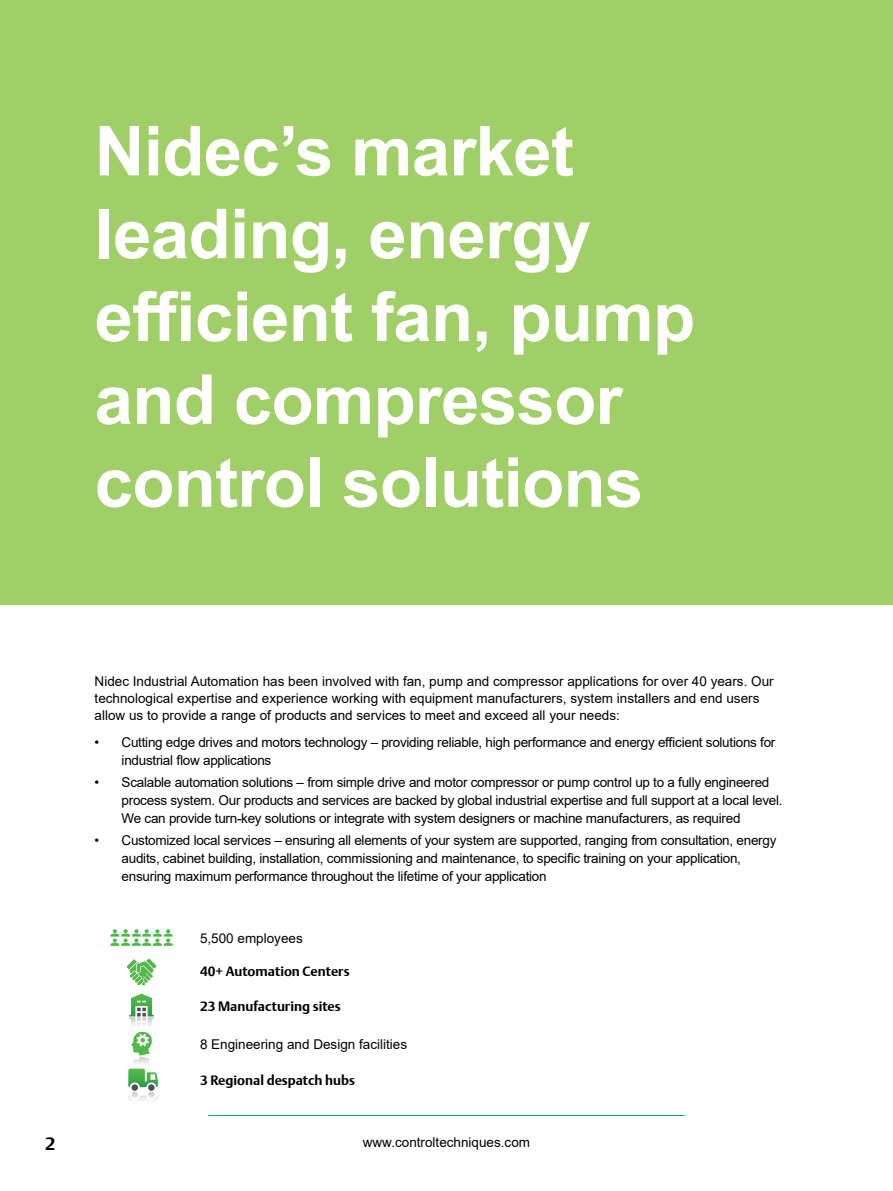
<style>
.page{position:relative;width:893px;height:1191px;background:#fff}
.page>*{position:absolute;margin:0;border:0;box-sizing:border-box;transform-origin:0 0}
.t1{font:700 69px/82.8px "Arial";letter-spacing:-.01em;color:#fff}
.t2{font:700 18px "DTL Argo T";color:#000}
.t3{font:13.5px/18px "Arial";letter-spacing:-.02em;color:#000}
.t4{font:13.5px/17.2px "Arial";color:#000}
.t5{font:700 13.5px "DTL Argo T";color:#000}
</style>
<div class="page">
<hr style="left:208px;top:1115px;width:477px;height:1px;background:#00af52">
<div style="left:0;top:0;width:893px;height:604px;background:#a0cf67"></div>
<svg style="left:127px;top:958px;width:29px;height:27px"></svg>
<svg style="left:128px;top:993px;width:30px;height:107px"></svg>
<svg style="left:110px;top:929px;width:63px;height:17px"></svg>
<h1 class="t1" style="left:95px;top:110px;width:602px">Nidec’s market leading, energy efficient fan, pump and compressor control solutions</h1>
<p class="t4" style="left:95px;top:672px;width:681px">Nidec Industrial Automation has been involved with fan, pump and compressor applications for over 40 years. Our technological expertise and experience working with equipment manufacturers, system installers and end users allow us to provide a range of products and services to meet and exceed all your needs:</p>
<p class="t3" style="left:122px;top:733px;width:655px;text-indent:-27px">• Cutting edge drives and motors technology – providing reliable, high performance and energy efficient solutions for industrial flow applications</p>
<p class="t3" style="left:122px;top:773px;width:662px;text-indent:-27px">• Scalable automation solutions – from simple drive and motor compressor or pump control up to a fully engineered process system. Our products and services are backed by global industrial expertise and full support at a local level.<br>We can provide turn-key solutions or integrate with system designers or machine manufacturers, as required</p>
<p class="t3" style="left:122px;top:831px;width:656px;text-indent:-27px">• Customized local services – ensuring all elements of your system are supported, ranging from consultation, energy audits, cabinet building, installation, commissioning and maintenance, to specific training on your application, ensuring maximum performance throughout the lifetime of your application</p>
<p class="t4" style="left:200px;top:929px;width:104px">5,500 employees</p>
<p class="t5" style="left:200px;top:963px;width:151px">40+ Automation Centers</p>
<p class="t5" style="left:200px;top:998px;width:142px">23 Manufacturing sites</p>
<p class="t4" style="left:200px;top:1035px;width:209px">8 Engineering and Design facilities</p>
<p class="t5" style="left:200px;top:1072px;width:157px">3 Regional despatch hubs</p>
<h2 class="t2" style="left:45px;top:1132px;width:12px">2</h2>
<p class="t4" style="left:363px;top:1133px;width:169px">www.controltechniques.com</p>
</div>
